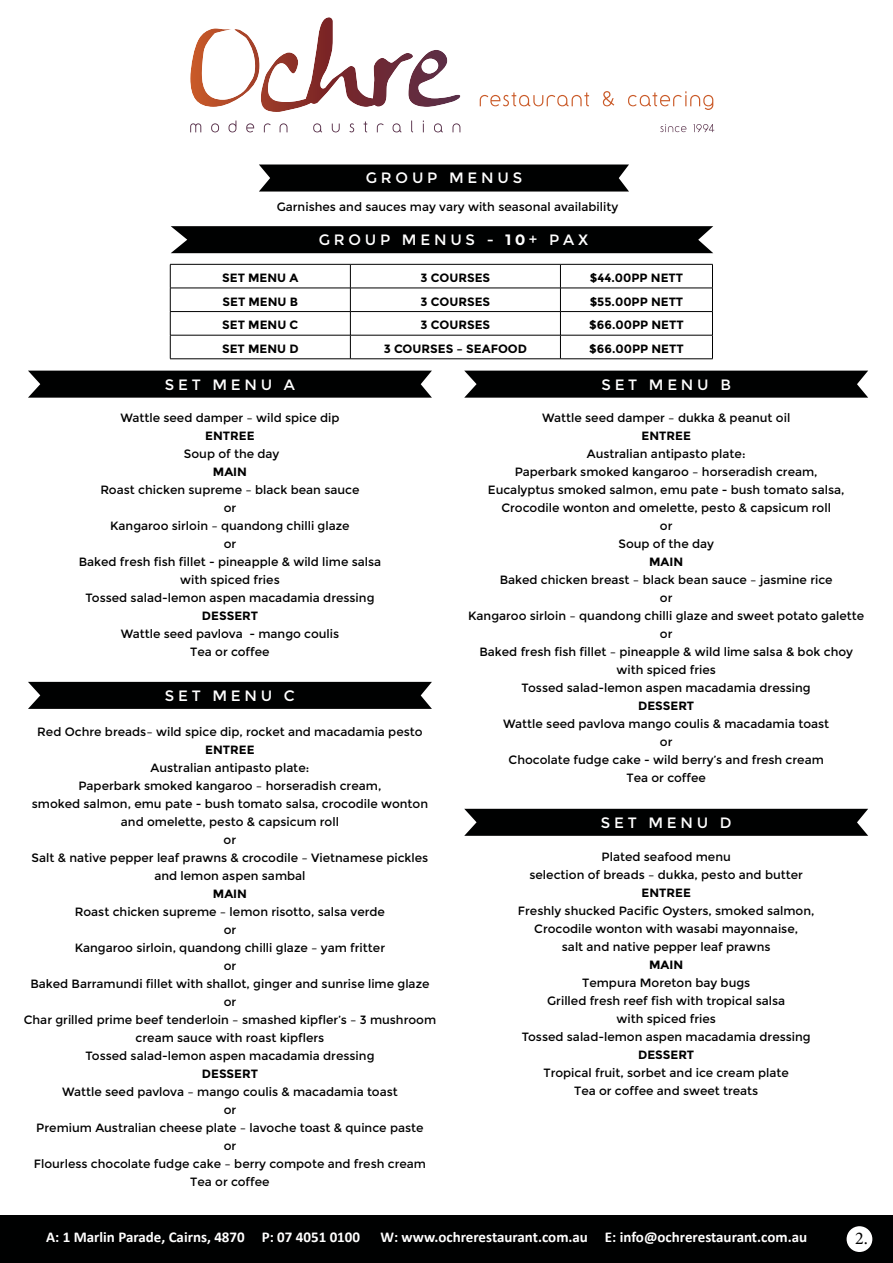
<style>
.page{position:relative;width:893px;height:1263px;background:#fff}
.page>*{position:absolute;margin:0;border:0;box-sizing:border-box;transform-origin:0 0}
.t1{font:18px "Minion Pro";color:#000101}
.t2{font:700 15px "Calibri";color:#fff}
.t3{font:15px "Montserrat";letter-spacing:.25em;color:#fff}
.t4{font:12px/18px "Montserrat";color:#000;text-align:center}
.t5{font:700 12px "Montserrat";color:#000}
.s1{font-weight:700}
</style>
<div class="page">
<div style="left:464px;top:371px;width:404px;height:27px;background:#000101"></div>
<div style="left:28px;top:682px;width:404px;height:27px;background:#000101"></div>
<svg style="left:259px;top:164px;width:370px;height:28px;background:#0f1010"></svg>
<div style="left:28px;top:371px;width:404px;height:27px;background:#000101"></div>
<div style="left:464px;top:809px;width:404px;height:27px;background:#000101"></div>
<hr style="left:170px;top:264px;width:180px;height:1px;background:#000">
<hr style="left:350px;top:264px;width:210px;height:1px;background:#000">
<hr style="left:560px;top:264px;width:153px;height:1px;background:#000">
<hr style="left:170px;top:288px;width:180px;height:1px;background:#000">
<hr style="left:350px;top:288px;width:210px;height:1px;background:#000">
<hr style="left:560px;top:288px;width:153px;height:1px;background:#000">
<hr style="left:170px;top:311px;width:180px;height:1px;background:#000">
<hr style="left:350px;top:311px;width:210px;height:1px;background:#000">
<hr style="left:560px;top:311px;width:153px;height:1px;background:#000">
<hr style="left:170px;top:335px;width:180px;height:1px;background:#000">
<svg style="left:170px;top:264px;width:1px;height:95px"></svg>
<hr style="left:350px;top:335px;width:210px;height:1px;background:#000">
<svg style="left:350px;top:264px;width:1px;height:95px"></svg>
<hr style="left:560px;top:335px;width:153px;height:1px;background:#000">
<svg style="left:560px;top:264px;width:1px;height:95px"></svg>
<svg style="left:712px;top:264px;width:1px;height:95px"></svg>
<hr style="left:170px;top:359px;width:180px;height:1px;background:#000">
<hr style="left:350px;top:359px;width:210px;height:1px;background:#000">
<hr style="left:560px;top:359px;width:153px;height:1px;background:#000">
<div style="left:171px;top:226px;width:542px;height:27px;background:#000101"></div>
<svg style="left:480px;top:93px;width:109px;height:13px"></svg>
<svg style="left:603px;top:91px;width:11px;height:15px"></svg>
<svg style="left:628px;top:91px;width:85px;height:19px"></svg>
<svg style="left:190px;top:17px;width:223px;height:95px"></svg>
<svg style="left:190px;top:121px;width:270px;height:11px"></svg>
<svg style="left:660px;top:124px;width:26px;height:8px"></svg>
<svg style="left:693px;top:124px;width:21px;height:8px"></svg>
<div style="left:0;top:1215px;width:893px;height:48px;background:#000101"></div>
<div style="left:847px;top:1226px;width:25px;height:26px;background:#fff;border-radius:50%"></div>
<p class="t3" style="left:366px;top:171px;width:158px">GROUP MENUS</p>
<p class="t4" style="left:277px;top:199px;width:343px">Garnishes and sauces may vary with seasonal availability</p>
<p class="t3" style="left:319px;top:233px;width:271px">GROUP MENUS - <span class="s1">10</span>+ PAX</p>
<p class="t5" style="left:222px;top:273px;width:78px">SET MENU A</p>
<p class="t5" style="left:421px;top:273px;width:71px">3 COURSES</p>
<p class="t5" style="left:590px;top:273px;width:95px">$44.00PP NETT</p>
<p class="t5" style="left:223px;top:296px;width:77px">SET MENU B</p>
<p class="t5" style="left:421px;top:296px;width:71px">3 COURSES</p>
<p class="t5" style="left:590px;top:296px;width:95px">$55.00PP NETT</p>
<p class="t5" style="left:222px;top:320px;width:78px">SET MENU C</p>
<p class="t5" style="left:421px;top:320px;width:71px">3 COURSES</p>
<p class="t5" style="left:589px;top:320px;width:96px">$66.00PP NETT</p>
<p class="t5" style="left:222px;top:344px;width:78px">SET MENU D</p>
<p class="t5" style="left:384px;top:344px;width:145px">3 COURSES – SEAFOOD</p>
<p class="t5" style="left:589px;top:344px;width:96px">$66.00PP NETT</p>
<p class="t3" style="left:165px;top:377px;width:132px">SET MENU A</p>
<p class="t4" style="left:120px;top:409px;width:221px">Wattle seed damper – wild spice dip</p>
<p class="t5" style="left:205px;top:430px;width:51px">ENTREE</p>
<p class="t4" style="left:184px;top:445px;width:97px">Soup of the day</p>
<p class="t5" style="left:213px;top:466px;width:36px">MAIN</p>
<p class="t4" style="left:79px;top:481px;width:304px">Roast chicken supreme – black bean sauce<br>or<br>Kangaroo sirloin – quandong chilli glaze<br>or<br>Baked fresh fish fillet - pineapple &amp; wild lime salsa with spiced fries<br>Tossed salad-lemon aspen macadamia dressing</p>
<p class="t5" style="left:202px;top:610px;width:58px">DESSERT</p>
<p class="t4" style="left:121px;top:625px;width:220px">Wattle seed pavlova - mango coulis<br>Tea or coffee</p>
<p class="t3" style="left:165px;top:689px;width:131px">SET MENU C</p>
<p class="t4" style="left:37px;top:723px;width:387px">Red Ochre breads– wild spice dip, rocket and macadamia pesto</p>
<p class="t5" style="left:205px;top:745px;width:51px">ENTREE</p>
<p class="t4" style="left:32px;top:759px;width:398px">Australian antipasto plate:<br>Paperbark smoked kangaroo – horseradish cream,<br>smoked salmon, emu pate - bush tomato salsa, crocodile wonton and omelette, pesto &amp; capsicum roll<br>or<br>Salt &amp; native pepper leaf prawns &amp; crocodile – Vietnamese pickles and lemon aspen sambal</p>
<p class="t5" style="left:213px;top:889px;width:36px">MAIN</p>
<p class="t4" style="left:24px;top:903px;width:414px">Roast chicken supreme – lemon risotto, salsa verde<br>or<br>Kangaroo sirloin, quandong chilli glaze – yam fritter<br>or<br>Baked Barramundi fillet with shallot, ginger and sunrise lime glaze or<br>Char grilled prime beef tenderloin – smashed kipfler’s – 3 mushroom cream sauce with roast kipflers<br>Tossed salad-lemon aspen macadamia dressing</p>
<p class="t5" style="left:202px;top:1069px;width:58px">DESSERT</p>
<p class="t4" style="left:34px;top:1083px;width:394px">Wattle seed pavlova – mango coulis &amp; macadamia toast<br>or<br>Premium Australian cheese plate – lavoche toast &amp; quince paste or<br>Flourless chocolate fudge cake – berry compote and fresh cream<br>Tea or coffee</p>
<p class="t3" style="left:601px;top:377px;width:131px">SET MENU B</p>
<p class="t4" style="left:542px;top:409px;width:250px">Wattle seed damper – dukka &amp; peanut oil</p>
<p class="t5" style="left:641px;top:430px;width:51px">ENTREE</p>
<p class="t4" style="left:488px;top:445px;width:358px">Australian antipasto plate:<br>Paperbark smoked kangaroo – horseradish cream, Eucalyptus smoked salmon, emu pate - bush tomato salsa, Crocodile wonton and omelette, pesto &amp; capsicum roll<br>or<br>Soup of the day</p>
<p class="t5" style="left:649px;top:556px;width:36px">MAIN</p>
<p class="t4" style="left:468px;top:571px;width:397px">Baked chicken breast – black bean sauce – jasmine rice<br>or<br>Kangaroo sirloin – quandong chilli glaze and sweet potato galette or<br>Baked fresh fish fillet – pineapple &amp; wild lime salsa &amp; bok choy with spiced fries<br>Tossed salad-lemon aspen macadamia dressing</p>
<p class="t5" style="left:638px;top:700px;width:58px">DESSERT</p>
<p class="t4" style="left:503px;top:715px;width:328px">Wattle seed pavlova mango coulis &amp; macadamia toast or<br>Chocolate fudge cake - wild berry’s and fresh cream<br>Tea or coffee</p>
<p class="t3" style="left:601px;top:816px;width:132px">SET MENU D</p>
<p class="t4" style="left:529px;top:848px;width:275px">Plated seafood menu<br>selection of breads – dukka, pesto and butter</p>
<p class="t5" style="left:642px;top:888px;width:51px">ENTREE</p>
<p class="t4" style="left:518px;top:902px;width:298px">Freshly shucked Pacific Oysters, smoked salmon,<br>Crocodile wonton with wasabi mayonnaise,<br>salt and native pepper leaf prawns</p>
<p class="t5" style="left:649px;top:960px;width:36px">MAIN</p>
<p class="t4" style="left:522px;top:974px;width:291px">Tempura Moreton bay bugs<br>Grilled fresh reef fish with tropical salsa<br>with spiced fries<br>Tossed salad-lemon aspen macadamia dressing</p>
<p class="t5" style="left:638px;top:1050px;width:58px">DESSERT</p>
<p class="t4" style="left:543px;top:1064px;width:247px">Tropical fruit, sorbet and ice cream plate<br>Tea or coffee and sweet treats</p>
<p class="t2" style="left:46px;top:1232px;width:316px">A: 1 Marlin Parade, Cairns, 4870 P: 07 4051 0100</p>
<p class="t2" style="left:380px;top:1232px;width:428px">W: www.ochrerestaurant.com.au E: info@ochrerestaurant.com.au</p>
<h1 class="t1" style="left:855px;top:1231px;width:14px">2.</h1>
</div>
